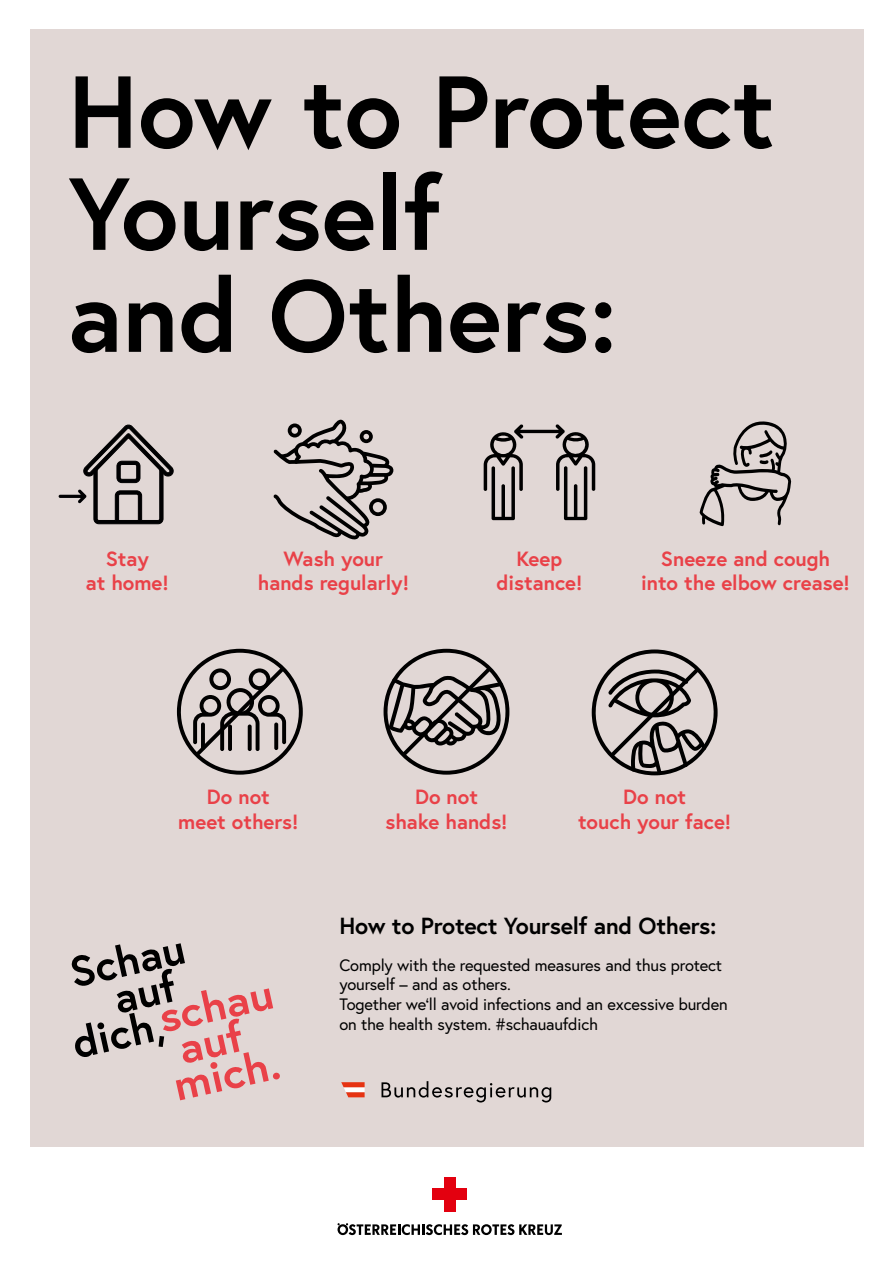
<style>
.page{position:relative;width:893px;height:1263px;background:#fff}
.page>*{position:absolute;margin:0;border:0;box-sizing:border-box;transform-origin:0 0}
.t1{font:700 102px/102px "Europa Austria";color:#000}
.t2{font:700 23.25px "Europa Austria";letter-spacing:-.01em;color:#000}
.t3{font:700 20.55px/24.6px "Europa Austria";color:#e94148;text-align:center}
.t4{font:16.5px/19.8px "Europa Austria";letter-spacing:-.01em;color:#000}
</style>
<div class="page">
<div style="left:30px;top:30px;width:833px;height:1203px;background:#e1d7d5"></div>
<svg style="left:591px;top:649px;width:127px;height:126px"></svg>
<svg style="left:383px;top:649px;width:127px;height:126px"></svg>
<svg style="left:176px;top:648px;width:127px;height:127px"></svg>
<svg style="left:59px;top:424px;width:115px;height:100px"></svg>
<svg style="left:273px;top:419px;width:120px;height:121px"></svg>
<svg style="left:484px;top:424px;width:111px;height:97px"></svg>
<svg style="left:700px;top:421px;width:91px;height:105px"></svg>
<div style="left:0;top:1147px;width:893px;height:116px;background:#fff"></div>
<div style="left:444px;top:1176px;width:12px;height:35px;background:#e3000f"></div>
<div style="left:432px;top:1188px;width:35px;height:12px;background:#e3000f"></div>
<svg style="left:337px;top:1223px;width:225px;height:12px"></svg>
<svg style="left:341px;top:1082px;width:24px;height:15px"></svg>
<svg style="left:381px;top:1081px;width:170px;height:21px"></svg>
<div style="left:273px;top:1072px;width:7px;height:8px;background:#e94148;border-radius:3px"></div>
<svg style="left:71px;top:943px;width:202px;height:157px"></svg>
<h1 class="t1" style="left:68px;top:58px;width:708px">How to Protect<br>Yourself<br>and Others:</h1>
<p class="t3" style="left:86px;top:546px;width:85px">Stay<br>at home!</p>
<p class="t3" style="left:258px;top:546px;width:153px">Wash your hands regularly!</p>
<p class="t3" style="left:496px;top:546px;width:87px">Keep distance!</p>
<p class="t3" style="left:641px;top:546px;width:210px">Sneeze and cough into the elbow crease!</p>
<p class="t3" style="left:178px;top:784px;width:122px">Do not<br>meet others!</p>
<p class="t3" style="left:385px;top:784px;width:124px">Do not<br>shake hands!</p>
<p class="t3" style="left:578px;top:784px;width:155px">Do not<br>touch your face!</p>
<h2 class="t2" style="left:340px;top:910px;width:379px">How to Protect Yourself and Others:</h2>
<p class="t4" style="left:340px;top:955px;width:390px">Comply with the requested measures and thus protect yourself – and as others.<br>Together we‘ll avoid infections and an excessive burden on the health system. #schauaufdich</p>
</div>
